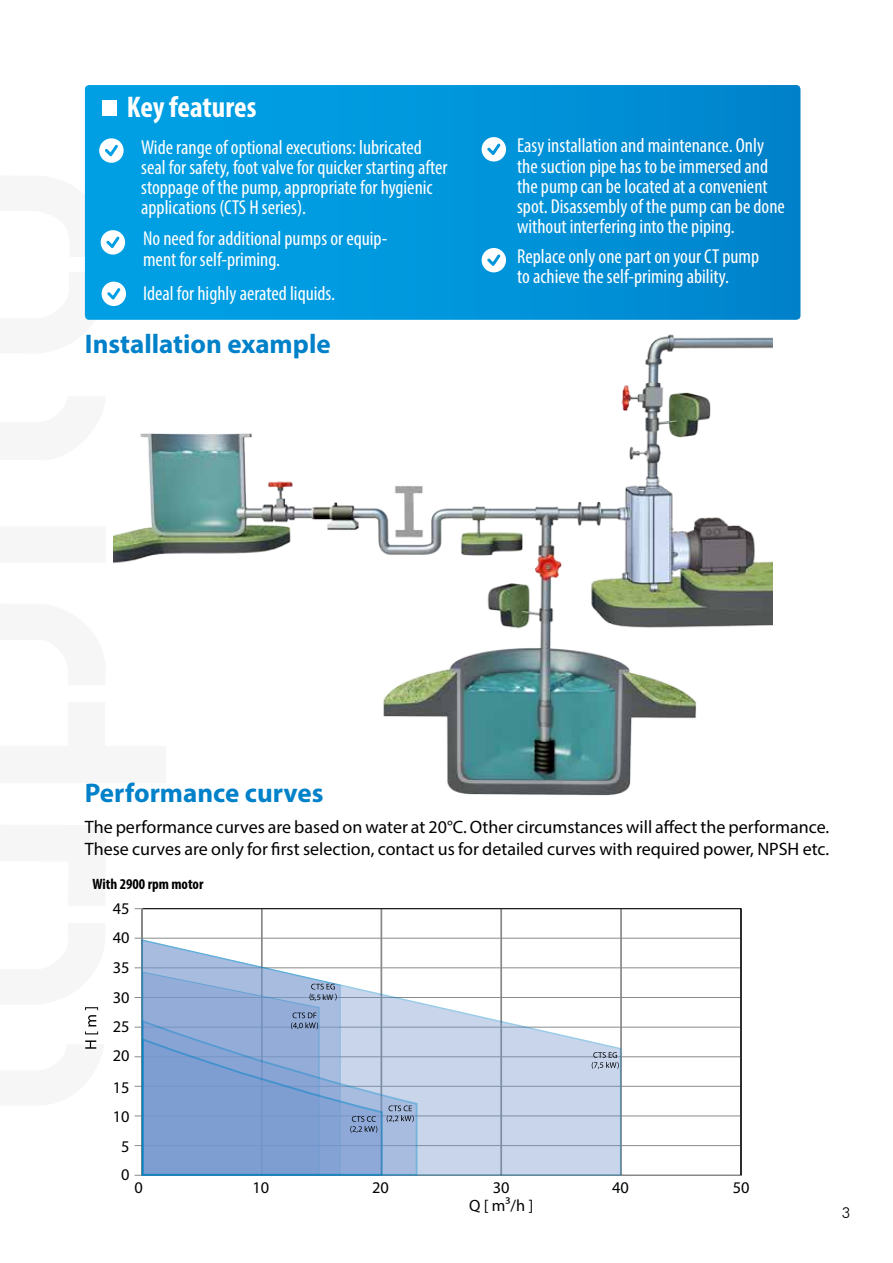
<style>
.page{position:relative;width:893px;height:1263px;background:#fff}
.page>*{position:absolute;margin:0;border:0;box-sizing:border-box;transform-origin:0 0}
.t1{font:700 condensed 30px "Myriad Pro";letter-spacing:-.005em;color:#fff}
.t2{font:700 27px "Myriad Pro";color:#0081c9}
.t3{font:condensed 20.25px/20.2px "Myriad Pro";color:#fff}
.t4{font:18px/21.6px "Myriad Pro";color:#000}
.t5{font:16.35px "Myriad Pro";color:#010203}
.t6{font:700 condensed 15px "Myriad Pro";color:#000}
.t7{font:300 15px "Futura BT";color:#000}
.t8{font:8.25px "Myriad Pro";color:#000}
</style>
<div class="page">
<svg style="left:85px;top:85px;width:715px;height:235px;background:#0094da"></svg>
<div style="left:103px;top:100px;width:14px;height:16px;background:#fff"></div>
<svg style="left:482px;top:137px;width:24px;height:25px"></svg>
<svg style="left:482px;top:248px;width:24px;height:24px"></svg>
<svg style="left:102px;top:282px;width:24px;height:24px"></svg>
<svg style="left:99px;top:138px;width:25px;height:25px"></svg>
<svg style="left:101px;top:230px;width:24px;height:25px"></svg>
<img style="left:113px;top:334px;width:659px;height:462px">
<svg style="left:142px;top:908px;width:600px;height:267px"></svg>
<hr style="left:141px;top:909px;width:2px;height:266px;background:#878888">
<hr style="left:142px;top:1175px;width:600px;height:1px;background:#878888">
<svg style="left:85px;top:1040px;width:11px;height:9px"></svg>
<svg style="left:85px;top:1007px;width:13px;height:27px"></svg>
<svg style="left:141px;top:939px;width:480px;height:236px"></svg>
<svg style="left:592px;top:1052px;width:27px;height:17px"></svg>
<svg style="left:135px;top:967px;width:282px;height:209px;background:#95afd7"></svg>
<h1 class="t1" style="left:127px;top:88px;width:131px">Key features</h1>
<p class="t3" style="left:141px;top:136px;width:308px">Wide range of optional executions: lubricated seal for safety, foot valve for quicker starting after stoppage of the pump, appropriate for hygienic applications (CTS H series).</p>
<p class="t3" style="left:143px;top:228px;width:246px">No need for additional pumps or equip&shy;ment for self-priming.</p>
<p class="t3" style="left:143px;top:283px;width:194px">Ideal for highly aerated liquids.</p>
<h2 class="t2" style="left:85px;top:326px;width:247px">Installation example</h2>
<p class="t3" style="left:517px;top:135px;width:269px">Easy installation and maintenance. Only the suction pipe has to be immersed and the pump can be located at a convenient spot. Disassembly of the pump can be done without interfering into the piping.</p>
<p class="t3" style="left:517px;top:246px;width:244px">Replace only one part on your CT pump to achieve the self-priming ability.</p>
<h2 class="t2" style="left:85px;top:775px;width:240px">Performance curves</h2>
<p class="t4" style="left:85px;top:816px;width:746px">The performance curves are based on water at 20°C. Other circumstances will affect the performance.<br>These curves are only for first selection, contact us for detailed curves with required power, NPSH etc.</p>
<p class="t6" style="left:92px;top:875px;width:113px">With 2900 rpm motor</p>
<p class="t5" style="left:113px;top:898px;width:18px">45</p>
<p class="t5" style="left:113px;top:927px;width:18px">40</p>
<p class="t5" style="left:113px;top:957px;width:18px">35</p>
<p class="t5" style="left:113px;top:987px;width:18px">30</p>
<p class="t5" style="left:113px;top:1017px;width:18px">25</p>
<p class="t5" style="left:113px;top:1046px;width:18px">20</p>
<p class="t5" style="left:113px;top:1077px;width:18px">15</p>
<p class="t5" style="left:113px;top:1106px;width:18px">10</p>
<p class="t5" style="left:121px;top:1136px;width:10px">5</p>
<p class="t5" style="left:121px;top:1165px;width:10px">0</p>
<p class="t5" style="left:135px;top:1177px;width:10px">0</p>
<p class="t8" style="left:311px;top:992px;width:24px">5,5 kW</p>
<p class="t5" style="left:253px;top:1177px;width:18px">10</p>
<p class="t5" style="left:372px;top:1177px;width:18px">20</p>
<p class="t5" style="left:493px;top:1177px;width:18px">30</p>
<p class="t5" style="left:612px;top:1177px;width:18px">40</p>
<p class="t5" style="left:733px;top:1177px;width:18px">50</p>
<p class="t5" style="left:469px;top:1195px;width:66px">Q [ m³/h ]</p>
<p class="t7" style="left:842px;top:1204px;width:10px">3</p>
</div>
